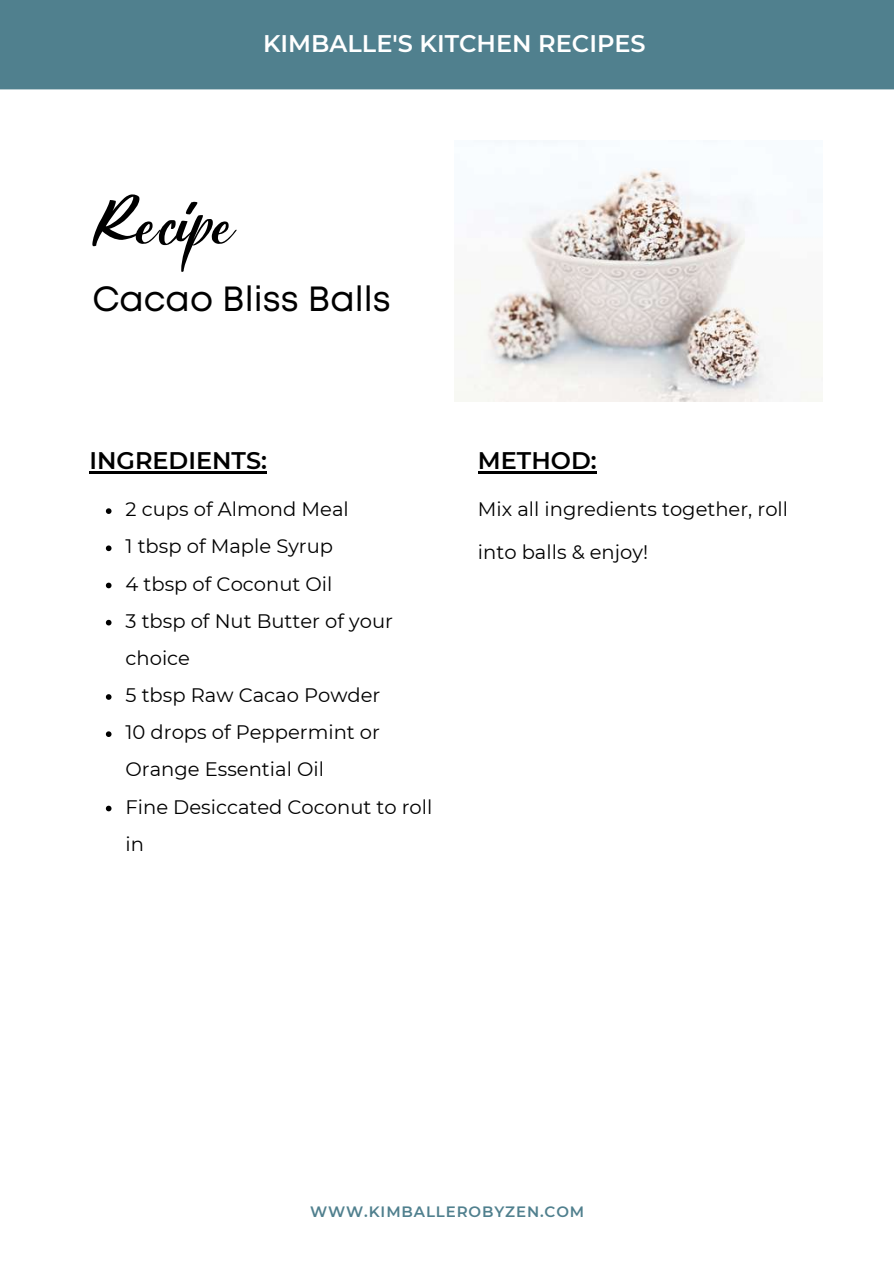
<style>
.page{position:relative;width:894px;height:1264px;background:#fff}
.page>*{position:absolute;margin:0;border:0;box-sizing:border-box;transform-origin:0 0}
.t1{font:76.95px "Gettalk";color:#000}
.t2{font:34.95px "Mont";color:#000}
.t3{font:600 24px "Montserrat";color:#fff}
.t4{font:600 24px "Montserrat";color:#000}
.t5{font:19.5px/37.2px "Montserrat";color:#000}
.t6{font:600 15px "Montserrat";letter-spacing:.06em;color:#50808e}
</style>
<div class="page">
<div style="left:0;top:0;width:893px;height:89px;background:#50808e"></div>
<img style="left:454px;top:141px;width:368px;height:260px">
<hr style="left:89px;top:471px;width:178px;height:2px;background:#000">
<svg style="left:106px;top:508px;width:5px;height:6px"></svg>
<svg style="left:106px;top:545px;width:5px;height:6px"></svg>
<svg style="left:106px;top:582px;width:5px;height:6px"></svg>
<svg style="left:106px;top:620px;width:5px;height:5px"></svg>
<svg style="left:106px;top:694px;width:5px;height:5px"></svg>
<svg style="left:106px;top:731px;width:5px;height:6px"></svg>
<svg style="left:106px;top:805px;width:5px;height:6px"></svg>
<hr style="left:478px;top:471px;width:118px;height:2px;background:#000">
<p class="t3" style="left:263px;top:29px;width:384px">KIMBALLE'S KITCHEN RECIPES</p>
<h1 class="t1" style="left:92px;top:176px;width:145px">Recipe</h1>
<h2 class="t2" style="left:92px;top:286px;width:300px">Cacao Bliss Balls</h2>
<p class="t4" style="left:89px;top:445px;width:179px">INGREDIENTS:</p>
<p class="t5" style="left:125px;top:490px;width:308px">2 cups of Almond Meal<br>1 tbsp of Maple Syrup<br>4 tbsp of Coconut Oil<br>3 tbsp of Nut Butter of your choice<br>5 tbsp Raw Cacao Powder<br>10 drops of Peppermint or<br>Orange Essential Oil<br>Fine Desiccated Coconut to roll in</p>
<p class="t4" style="left:478px;top:445px;width:120px">METHOD:</p>
<p class="t5" style="left:478px;top:487px;width:311px;line-height:42.8px">Mix all ingredients together, roll into balls &amp; enjoy!</p>
<p class="t6" style="left:310px;top:1201px;width:276px">WWW.KIMBALLEROBYZEN.COM</p>
</div>
